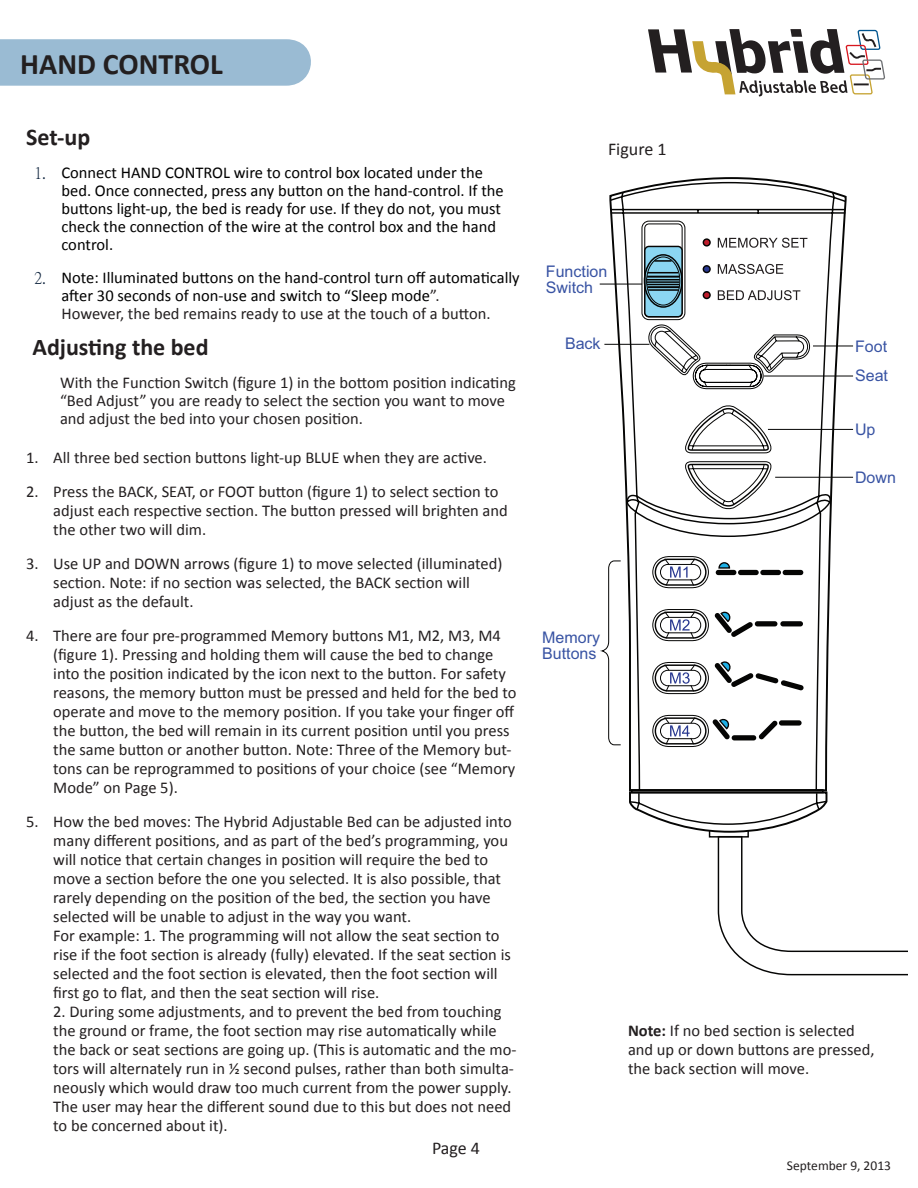
<style>
.page{position:relative;width:918px;height:1188px;background:#fff}
.page>*{position:absolute;margin:0;border:0;box-sizing:border-box;transform-origin:0 0}
.t1{font:700 30px "Calibri";color:#231f20}
.t2{font:700 24px "Calibri";color:#231f20}
.t3{font:18px "Calibri";color:#231f20}
.t4{font:16.5px/18.9px "Calibri";color:#231f20}
.t5{font:16.5px/18px "Calibri";color:#000}
.t6{font:16.05px/15.6px "Arial";color:#3853a3}
.t7{font:13.5px "Calibri";color:#231f20}
.s1{font-family:"P Ming Li U";color:#0f243e}
.s2{color:#231f20}
.s3{font-weight:700}
</style>
<div class="page">
<div style="left:0;top:39px;width:311px;height:47px;background:#9abbd3"></div>
<svg style="left:648px;top:29px;width:237px;height:67px"></svg>
<svg style="left:609px;top:181px;width:238px;height:645px"></svg>
<div style="left:709px;top:830px;width:40px;height:8px;border:1px solid #050504"></div>
<svg style="left:641px;top:220px;width:170px;height:528px"></svg>
<svg style="left:717px;top:835px;width:190px;height:140px"></svg>
<hr style="left:600px;top:284px;width:42px;height:1px;background:#050504">
<svg style="left:601px;top:263px;width:253px;height:483px"></svg>
<p class="t1" style="left:20px;top:45px;width:204px">HAND CONTROL</p>
<p class="t2" style="left:26px;top:122px;width:66px">Set-up</p>
<p class="t5" style="left:62px;top:164px;width:444px;text-indent:-27px"><span class="s1">1.</span> Connect HAND CONTROL wire to control box located under the bed. Once connected, press any button on the hand-control. If the buttons light-up, the bed is ready for use. If they do not, you must check the connection of the wire at the control box and the hand control.</p>
<p class="t5" style="left:62px;top:269px;width:460px;text-indent:-27px"><span class="s1">2.</span> Note: Illuminated buttons on the hand-control turn off automatically after 30 seconds of non-use and switch to “Sleep mode<span class="s2">”.<br>However, the bed remains ready to use at the touch of a button.</span></p>
<p class="t2" style="left:33px;top:332px;width:178px">Adjusting the bed</p>
<p class="t4" style="left:60px;top:374px;width:457px;line-height:18px">With the Function Switch (figure 1) in the bottom position indicating “Bed Adjust” you are ready to select the section you want to move and adjust the bed into your chosen position.</p>
<p class="t4" style="left:26px;top:449px;width:462px">1. All three bed section buttons light-up BLUE when they are active.</p>
<p class="t4" style="left:53px;top:483px;width:456px;text-indent:-27px">2. Press the BACK, SEAT, or FOOT button (figure 1) to select section to adjust each respective section. The button pressed will brighten and the other two will dim.</p>
<p class="t4" style="left:53px;top:554px;width:451px;text-indent:-27px">3. Use UP and DOWN arrows (figure 1) to move selected (illuminated) section. Note: if no section was selected, the BACK section will adjust as the default.</p>
<p class="t4" style="left:53px;top:626px;width:465px;text-indent:-27px">4. There are four pre-programmed Memory buttons M1, M2, M3, M4 (figure 1). Pressing and holding them will cause the bed to change into the position indicated by the icon next to the button. For safety reasons, the memory button must be pressed and held for the bed to operate and move to the memory position. If you take your finger off the button, the bed will remain in its current position until you press the same button or another button. Note: Three of the Memory but&shy;tons can be reprogrammed to positions of your choice (see “Memory Mode” on Page 5).</p>
<p class="t4" style="left:53px;top:812px;width:460px;text-indent:-27px">5. How the bed moves: The Hybrid Adjustable Bed can be adjusted into many different positions, and as part of the bed’s programming, you will notice that certain changes in position will require the bed to move a section before the one you selected. It is also possible, that rarely depending on the position of the bed, the section you have selected will be unable to adjust in the way you want.<br>For example: 1. The programming will not allow the seat section to rise if the foot section is already (fully) elevated. If the seat section is selected and the foot section is elevated, then the foot section will first go to flat, and then the seat section will rise.</p>
<p class="t4" style="left:53px;top:1002px;width:465px">2. During some adjustments, and to prevent the bed from touching the ground or frame, the foot section may rise automatically while the back or seat sections are going up. (This is automatic and the mo&shy;tors will alternately run in ½ second pulses, rather than both simulta&shy;neously which would draw too much current from the power supply.<br>The user may hear the different sound due to this but does not need to be concerned about it).</p>
<p class="t3" style="left:432px;top:1136px;width:50px">Page 4</p>
<p class="t3" style="left:608px;top:138px;width:60px">Figure 1</p>
<p class="t6" style="left:546px;top:264px;width:63px">Function<br>Switch</p>
<p class="t6" style="left:565px;top:336px;width:37px">Back</p>
<p class="t6" style="left:855px;top:339px;width:34px">Foot</p>
<p class="t6" style="left:855px;top:368px;width:34px">Seat</p>
<p class="t6" style="left:542px;top:630px;width:59px">Memory<br>Buttons</p>
<p class="t6" style="left:855px;top:421px;width:22px">Up</p>
<p class="t6" style="left:855px;top:470px;width:42px">Down</p>
<p class="t4" style="left:628px;top:1021px;width:248px"><span class="s3">Note:</span> If no bed section is selected and up or down buttons are pressed, the back section will move.</p>
<p class="t7" style="left:787px;top:1157px;width:106px">September 9, 2013</p>
</div>
